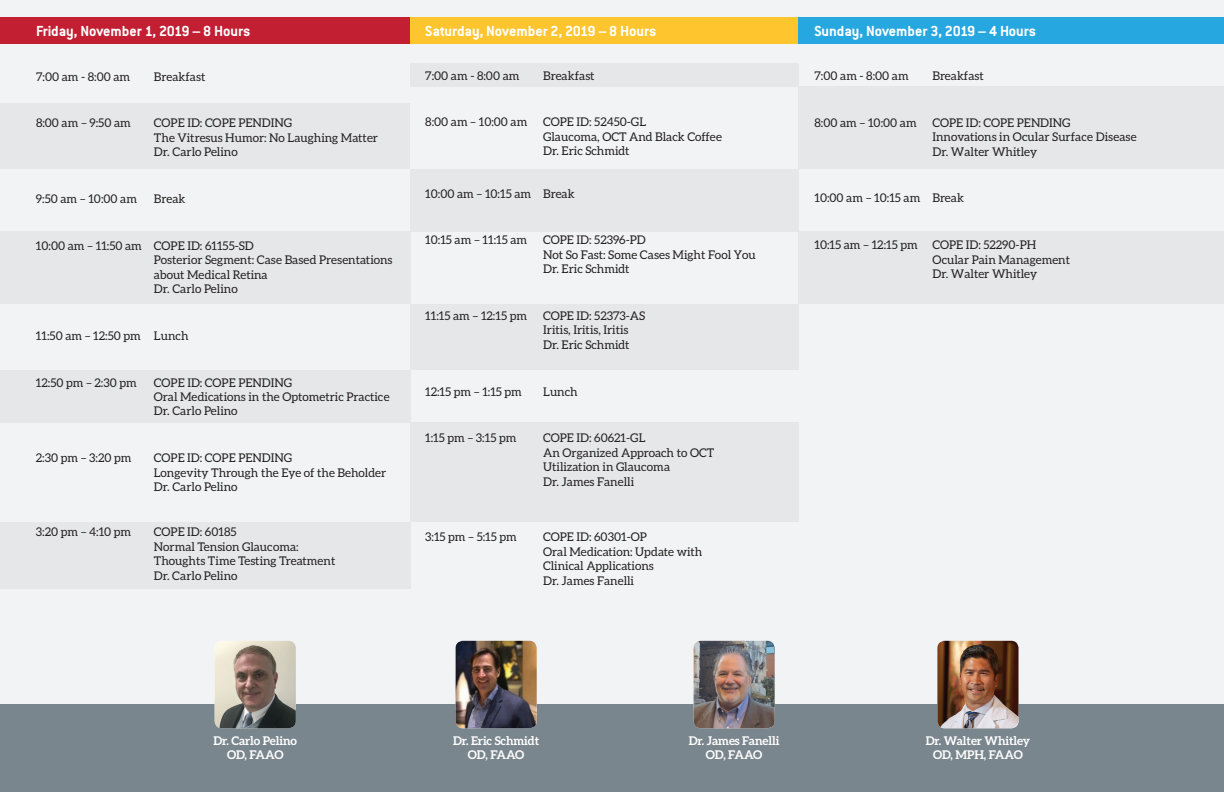
<style>
.page{position:relative;width:1224px;height:792px;background:#f2f3f4}
.page>*{position:absolute;margin:0;border:0;box-sizing:border-box;transform-origin:0 0}
.t1{font:700 16px "Conduit ITC";color:#fff}
.t2{font:12px/14.4px "Aleo";color:#231f20}
.t3{font:700 12px/14.4px "Aleo";letter-spacing:-.01em;color:#fff;text-align:center}
</style>
<div class="page">
<div style="left:0;top:17px;width:410px;height:26px;background:#c31f32"></div>
<div style="left:0;top:103px;width:410px;height:66px;background:#e6e7e9"></div>
<div style="left:0;top:231px;width:411px;height:73px;background:#e6e7e9"></div>
<div style="left:0;top:370px;width:411px;height:52px;background:#e6e7e9"></div>
<div style="left:0;top:522px;width:411px;height:66px;background:#e6e7e9"></div>
<div style="left:410px;top:63px;width:389px;height:24px;background:#e6e7e9"></div>
<div style="left:410px;top:169px;width:389px;height:62px;background:#e6e7e9"></div>
<div style="left:799px;top:87px;width:425px;height:82px;background:#e6e7e9"></div>
<div style="left:799px;top:231px;width:425px;height:73px;background:#e6e7e9"></div>
<div style="left:410px;top:304px;width:389px;height:66px;background:#e6e7e9"></div>
<div style="left:410px;top:422px;width:389px;height:100px;background:#e6e7e9"></div>
<div style="left:410px;top:17px;width:420px;height:26px;background:#fec52e"></div>
<div style="left:799px;top:17px;width:425px;height:26px;background:#27a7df"></div>
<div style="left:0;top:705px;width:1224px;height:87px;background:#7a868d"></div>
<img style="left:215px;top:641px;width:81px;height:87px">
<img style="left:456px;top:641px;width:81px;height:87px">
<img style="left:694px;top:641px;width:81px;height:87px">
<img style="left:937px;top:641px;width:82px;height:87px">
<h1 class="t1" style="left:36px;top:22px;width:216px">Friday, November 1, 2019 – 8 Hours</h1>
<p class="t2" style="left:36px;top:69px;width:96px">7:00 am - 8:00 am</p>
<p class="t2" style="left:154px;top:69px;width:53px">Breakfast</p>
<p class="t2" style="left:36px;top:116px;width:96px">8:00 am – 9:50 am</p>
<p class="t2" style="left:154px;top:116px;width:226px">COPE ID: COPE PENDING<br>The Vitresus Humor: No Laughing Matter<br>Dr. Carlo Pelino</p>
<p class="t2" style="left:36px;top:191px;width:103px">9:50 am – 10:00 am</p>
<p class="t2" style="left:154px;top:191px;width:33px">Break</p>
<p class="t2" style="left:154px;top:238px;width:240px;text-indent:-118px">10:00 am – 11:50 am COPE ID: 61155-SD<br>Posterior Segment: Case Based Presentations about Medical Retina<br>Dr. Carlo Pelino</p>
<p class="t2" style="left:36px;top:328px;width:154px">11:50 am – 12:50 pm Lunch</p>
<p class="t2" style="left:36px;top:375px;width:102px">12:50 pm – 2:30 pm</p>
<p class="t2" style="left:154px;top:375px;width:237px">COPE ID: COPE PENDING<br>Oral Medications in the Optometric Practice<br>Dr. Carlo Pelino</p>
<p class="t2" style="left:36px;top:451px;width:97px">2:30 pm – 3:20 pm</p>
<p class="t2" style="left:154px;top:451px;width:234px">COPE ID: COPE PENDING<br>Longevity Through the Eye of the Beholder<br>Dr. Carlo Pelino</p>
<p class="t2" style="left:36px;top:525px;width:97px">3:20 pm – 4:10 pm</p>
<p class="t2" style="left:154px;top:525px;width:183px">COPE ID: 60185<br>Normal Tension Glaucoma:<br>Thoughts Time Testing Treatment<br>Dr. Carlo Pelino</p>
<h1 class="t1" style="left:425px;top:22px;width:233px">Saturday, November 2, 2019 – 8 Hours</h1>
<p class="t2" style="left:425px;top:68px;width:96px">7:00 am - 8:00 am</p>
<p class="t2" style="left:543px;top:68px;width:53px">Breakfast</p>
<p class="t2" style="left:425px;top:115px;width:104px">8:00 am – 10:00 am</p>
<p class="t2" style="left:543px;top:115px;width:180px">COPE ID: 52450-GL<br>Glaucoma, OCT And Black Coffee<br>Dr. Eric Schmidt</p>
<p class="t2" style="left:425px;top:186px;width:151px">10:00 am – 10:15 am Break</p>
<p class="t2" style="left:425px;top:233px;width:104px">10:15 am – 11:15 am</p>
<p class="t2" style="left:543px;top:233px;width:214px">COPE ID: 52396-PD<br>Not So Fast: Some Cases Might Fool You<br>Dr. Eric Schmidt</p>
<p class="t2" style="left:425px;top:308px;width:103px">11:15 am – 12:15 pm</p>
<p class="t2" style="left:543px;top:308px;width:103px">COPE ID: 52373-AS<br>Iritis, Iritis, Iritis<br>Dr. Eric Schmidt</p>
<p class="t2" style="left:425px;top:384px;width:98px">12:15 pm – 1:15 pm</p>
<p class="t2" style="left:543px;top:384px;width:36px">Lunch</p>
<p class="t2" style="left:425px;top:431px;width:93px">1:15 pm – 3:15 pm</p>
<p class="t2" style="left:543px;top:431px;width:173px">COPE ID: 60621-GL<br>An Organized Approach to OCT<br>Utilization in Glaucoma<br>Dr. James Fanelli</p>
<p class="t2" style="left:425px;top:530px;width:93px">3:15 pm – 5:15 pm</p>
<p class="t2" style="left:543px;top:530px;width:161px">COPE ID: 60301-OP<br>Oral Medication: Update with<br>Clinical Applications<br>Dr. James Fanelli</p>
<h1 class="t1" style="left:814px;top:22px;width:223px">Sunday, November 3, 2019 – 4 Hours</h1>
<p class="t2" style="left:814px;top:68px;width:96px">7:00 am - 8:00 am</p>
<p class="t2" style="left:932px;top:68px;width:53px">Breakfast</p>
<p class="t2" style="left:814px;top:115px;width:104px">8:00 am – 10:00 am</p>
<p class="t2" style="left:932px;top:115px;width:206px">COPE ID: COPE PENDING<br>Innovations in Ocular Surface Disease<br>Dr. Walter Whitley</p>
<p class="t2" style="left:814px;top:191px;width:151px">10:00 am – 10:15 am Break</p>
<p class="t2" style="left:932px;top:237px;width:139px;text-indent:-118px">10:15 am – 12:15 pm COPE ID: 52290-PH<br>Ocular Pain Management<br>Dr. Walter Whitley</p>
<p class="t3" style="left:213px;top:733px;width:85px">Dr. Carlo Pelino<br>OD, FAAO</p>
<p class="t3" style="left:453px;top:733px;width:88px">Dr. Eric Schmidt<br>OD, FAAO</p>
<p class="t3" style="left:689px;top:733px;width:92px">Dr. James Fanelli<br>OD, FAAO</p>
<p class="t3" style="left:926px;top:733px;width:106px">Dr. Walter Whitley<br>OD, MPH, FAAO</p>
</div>
